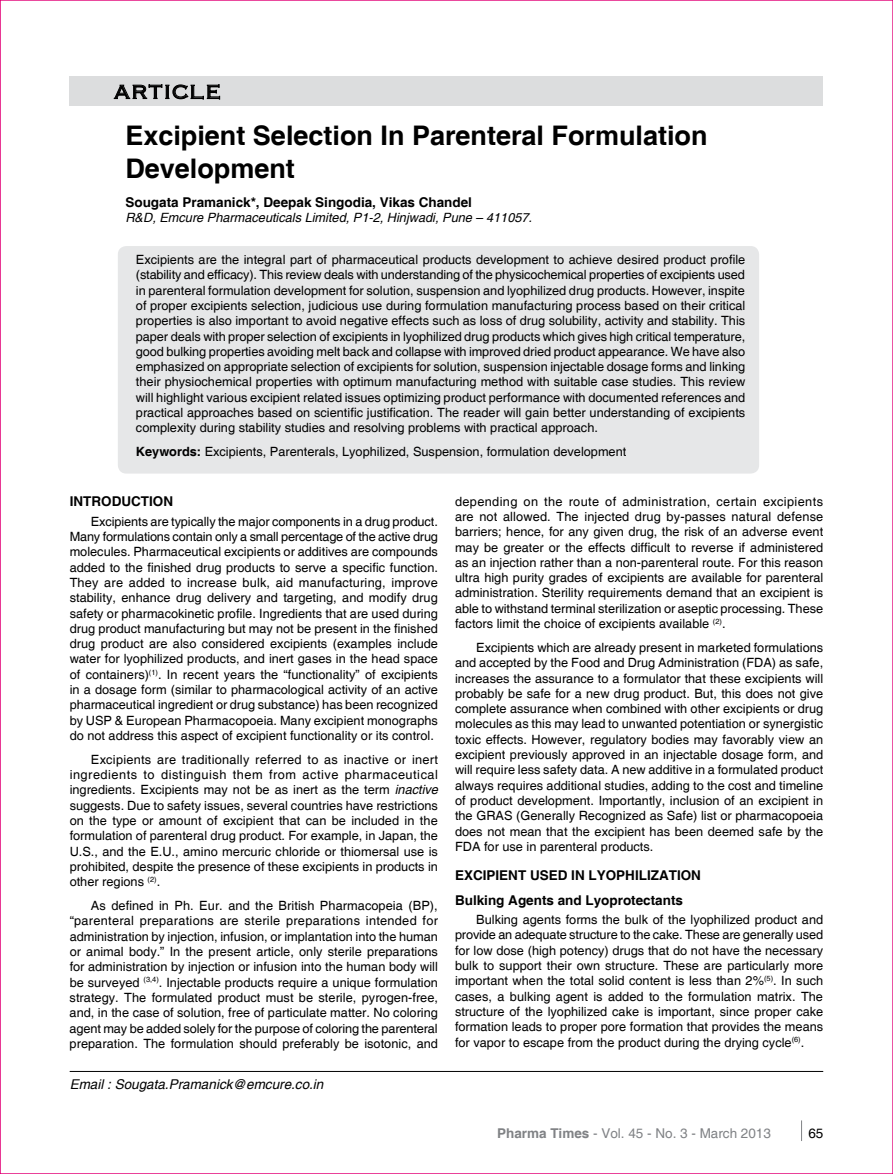
<style>
.page{position:relative;width:893px;height:1174px;background:#fff}
.page>*{position:absolute;margin:0;border:0;box-sizing:border-box;transform-origin:0 0}
.t1{font:700 27px/32.4px "Helvetica";color:#000}
.t2{font:25.5px "Copperplate Gothic BT";color:#000}
.t3{font:700 13.5px/24.8px "Helvetica";color:#000}
.t4{font:italic 13.5px "Helvetica";color:#000}
.t5{font:13.5px "Helvetica";color:#808285}
.t6{font:13.5px "Helvetica";color:#000}
.t7{font:12.75px/15.3px "Helvetica";color:#000;text-align:justify}
.t8{font:italic 12.75px "Helvetica";color:#000}
.s1{font-weight:700}
.s2{font-style:italic}
</style>
<div class="page">
<svg style="left:801px;top:1120px;width:1px;height:21px"></svg>
<div style="left:70px;top:77px;width:753px;height:29px;background:#dcddde"></div>
<svg style="left:114px;top:84px;width:106px;height:15px"></svg>
<div style="left:118px;top:246px;width:641px;height:227px;background:#e6e7e8;border-radius:9px"></div>
<hr style="left:70px;top:1071px;width:753px;height:1px;background:#000">
<h2 class="t2" style="left:114px;top:78px;width:109px">Article</h2>
<h1 class="t1" style="left:125px;top:121px;width:584px">Excipient Selection In Parenteral Formulation<br>Development</h1>
<p class="t3" style="left:125px;top:190px;width:348px">Sougata Pramanick*, Deepak Singodia, Vikas Chandel</p>
<p class="t8" style="left:125px;top:210px;width:408px">R&amp;D, Emcure Pharmaceuticals Limited, P1-2, Hinjwadi, Pune – 411057.</p>
<p class="t7" style="left:136px;top:252px;width:611px">Excipients are the integral part of pharmaceutical products development to achieve desired product profile (stability and efficacy). This review deals with understanding of the physicochemical properties of excipients used in parenteral formulation development for solution, suspension and lyophilized drug products. However, inspite of proper excipients selection, judicious use during formulation manufacturing process based on their critical properties is also important to avoid negative effects such as loss of drug solubility, activity and stability. This paper deals with proper selection of excipients in lyophilized drug products which gives high critical temperature, good bulking properties avoiding melt back and collapse with improved dried product appearance. We have also emphasized on appropriate selection of excipients for solution, suspension injectable dosage forms and linking their physiochemical properties with optimum manufacturing method with suitable case studies. This review will highlight various excipient related issues optimizing product performance with documented references and practical approaches based on scientific justification. The reader will gain better understanding of excipients complexity during stability studies and resolving problems with practical approach.</p>
<p class="t7" style="left:136px;top:444px;width:492px"><span class="s1">Keywords:</span> Excipients, Parenterals, Lyophilized, Suspension, formulation development</p>
<p class="t3" style="left:70px;top:490px;width:105px">Introduction</p>
<p class="t7" style="left:70px;top:514px;width:370px;text-indent:21px">Excipients are typically the major components in a drug product.<br>Many formulations contain only a small percentage of the active drug molecules. Pharmaceutical excipients or additives are compounds added to the finished drug products to serve a specific function.<br>They are added to increase bulk, aid manufacturing, improve stability, enhance drug delivery and targeting, and modify drug safety or pharmacokinetic profile. Ingredients that are used during drug product manufacturing but may not be present in the finished drug product are also considered excipients (examples include water for lyophilized products, and inert gases in the head space of containers)<sup>(1)</sup>. In recent years the “functionality” of excipients in a dosage form (similar to pharmacological activity of an active pharmaceutical ingredient or drug substance) has been recognized by USP &amp; European Pharmacopoeia. Many excipient monographs do not address this aspect of excipient functionality or its control.</p>
<p class="t7" style="left:70px;top:752px;width:370px;text-indent:21px">Excipients are traditionally referred to as inactive or inert ingredients to distinguish them from active pharmaceutical ingredients. Excipients may not be as inert as the term <span class="s2">inactive </span>suggests. Due to safety issues, several countries have restrictions on the type or amount of excipient that can be included in the formulation of parenteral drug product. For example, in Japan, the U.S., and the E.U., amino mercuric chloride or thiomersal use is prohibited, despite the presence of these excipients in products in other regions <sup>(2)</sup>.</p>
<p class="t7" style="left:70px;top:898px;width:370px;text-indent:21px">As defined in Ph. Eur. and the British Pharmacopeia (BP), “parenteral preparations are sterile preparations intended for administration by injection, infusion, or implantation into the human or animal body.” In the present article, only sterile preparations for administration by injection or infusion into the human body will be surveyed <sup>(3,4)</sup>. Injectable products require a unique formulation strategy. The formulated product must be sterile, pyrogen-free, and, in the case of solution, free of particulate matter. No coloring agent may be added solely for the purpose of coloring the parenteral preparation. The formulation should preferably be isotonic, and</p>
<p class="t4" style="left:70px;top:1076px;width:255px">Email : Sougata.Pramanick@emcure.co.in</p>
<p class="t7" style="left:455px;top:494px;width:370px">depending on the route of administration, certain excipients are not allowed. The injected drug by-passes natural defense barriers; hence, for any given drug, the risk of an adverse event may be greater or the effects difficult to reverse if administered as an injection rather than a non-parenteral route. For this reason ultra high purity grades of excipients are available for parenteral administration. Sterility requirements demand that an excipient is able to withstand terminal sterilization or aseptic processing. These factors limit the choice of excipients available <sup>(2)</sup>.</p>
<p class="t7" style="left:455px;top:640px;width:370px;text-indent:21px">Excipients which are already present in marketed formulations and accepted by the Food and Drug Administration (FDA) as safe, increases the assurance to a formulator that these excipients will probably be safe for a new drug product. But, this does not give complete assurance when combined with other excipients or drug molecules as this may lead to unwanted potentiation or synergistic toxic effects. However, regulatory bodies may favorably view an excipient previously approved in an injectable dosage form, and will require less safety data. A new additive in a formulated product always requires additional studies, adding to the cost and timeline of product development. Importantly, inclusion of an excipient in the GRAS (Generally Recognized as Safe) list or pharmacopoeia does not mean that the excipient has been deemed safe by the FDA for use in parenteral products.</p>
<p class="t3" style="left:455px;top:863px;width:237px">EXCIPIENT USED IN LYOPHILIZATION<br>Bulking Agents and Lyoprotectants</p>
<p class="t7" style="left:455px;top:912px;width:370px;text-indent:21px">Bulking agents forms the bulk of the lyophilized product and provide an adequate structure to the cake. These are generally used for low dose (high potency) drugs that do not have the necessary bulk to support their own structure. These are particularly more important when the total solid content is less than 2%<sup>(5)</sup>. In such cases, a bulking agent is added to the formulation matrix. The structure of the lyophilized cake is important, since proper cake formation leads to proper pore formation that provides the means for vapor to escape from the product during the drying cycle<sup>(6)</sup>.</p>
<p class="t5" style="left:497px;top:1125px;width:275px"><span class="s1">Pharma Times</span> - Vol. 45 - No. 3 - March 2013</p>
<p class="t6" style="left:808px;top:1125px;width:17px">65</p>
</div>
